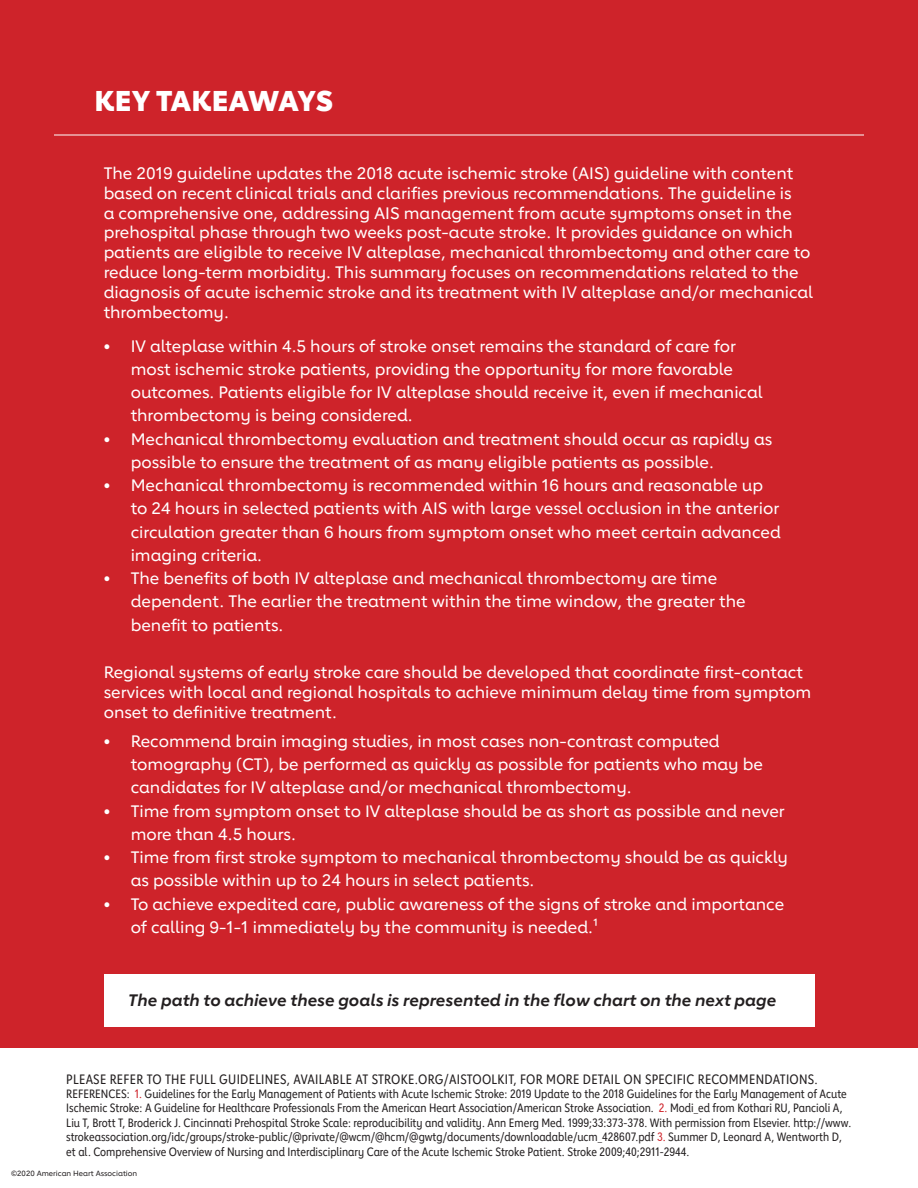
<style>
.page{position:relative;width:918px;height:1188px;background:#ce232a}
.page>*{position:absolute;margin:0;border:0;box-sizing:border-box;transform-origin:0 0}
.t1{font:800 28.5px "Lub Dub";letter-spacing:-.01em;color:#fff}
.t2{font:500 16.5px/23.2px "Lub Dub";color:#fff}
.Paragraph_Style_2{font:italic 700 16.5px "Lub Dub";color:#231f20}
.t3{font:13.5px "Lub Dub Condensed";letter-spacing:.02em;color:#231f20}
.t4{font:500 13.5px "Lub Dub";color:#000}
.t5{font:12px/14.4px "Lub Dub Condensed";color:#231f20}
.Paragraph_Style_2-2{font:500 7.5px "Lub Dub";color:#231f20}
.s1{font-weight:800}
.s2{color:#ce232a}
</style>
<div class="page">
<hr style="left:54px;top:135px;width:810px;height:1px;background:#fff">
<div style="left:104px;top:974px;width:710px;height:53px;background:#fff"></div>
<div style="left:0;top:1049px;width:918px;height:139px;background:#fff"></div>
<p class="t1" style="left:94px;top:84px;width:240px">KEY TAKEAWAYS</p>
<p class="t2" style="left:104px;top:163px;width:711px;line-height:19.8px">The 2019 guideline updates the 2018 acute ischemic stroke (AIS) guideline with content based on recent clinical trials and clarifies previous recommendations. The guideline is<br>a comprehensive one, addressing AIS management from acute symptoms onset in the prehospital phase through two weeks post-acute stroke. It provides guidance on which patients are eligible to receive IV alteplase, mechanical thrombectomy and other care to reduce long-term morbidity. This summary focuses on recommendations related to the diagnosis of acute ischemic stroke and its treatment with IV alteplase and/or mechanical thrombectomy.</p>
<p class="t2" style="left:131px;top:334px;width:634px;text-indent:-27px"><span class="s1">•</span> IV alteplase within 4.5 hours of stroke onset remains the standard of care for most ischemic stroke patients, providing the opportunity for more favorable outcomes. Patients eligible for IV alteplase should receive it, even if mechanical thrombectomy is being considered.</p>
<p class="t2" style="left:131px;top:427px;width:643px;text-indent:-27px"><span class="s1">•</span> Mechanical thrombectomy evaluation and treatment should occur as rapidly as possible to ensure the treatment of as many eligible patients as possible.</p>
<p class="t2" style="left:131px;top:474px;width:652px;text-indent:-27px"><span class="s1">•</span> Mechanical thrombectomy is recommended within 16 hours and reasonable up to 24 hours in selected patients with AIS with large vessel occlusion in the anterior circulation greater than 6 hours from symptom onset who meet certain advanced imaging criteria.</p>
<p class="t2" style="left:131px;top:567px;width:617px;text-indent:-27px"><span class="s1">•</span> The benefits of both IV alteplase and mechanical thrombectomy are time dependent. The earlier the treatment within the time window, the greater the benefit to patients.</p>
<p class="t2" style="left:104px;top:663px;width:709px;line-height:19.8px">Regional systems of early stroke care should be developed that coordinate first-contact services with local and regional hospitals to achieve minimum delay time from symptom onset to definitive treatment.</p>
<p class="t2" style="left:131px;top:729px;width:634px;text-indent:-27px"><span class="s1">•</span> Recommend brain imaging studies, in most cases non-contrast computed tomography (CT), be performed as quickly as possible for patients who may be candidates for IV alteplase and/or mechanical thrombectomy.</p>
<p class="t2" style="left:131px;top:799px;width:656px;text-indent:-27px"><span class="s1">•</span> Time from symptom onset to IV alteplase should be as short as possible and never more than 4.5 hours.</p>
<p class="t2" style="left:131px;top:846px;width:659px;text-indent:-27px"><span class="s1">•</span> Time from first stroke symptom to mechanical thrombectomy should be as quickly as possible within up to 24 hours in select patients.</p>
<p class="t2" style="left:131px;top:892px;width:655px;text-indent:-27px"><span class="s1">•</span> To achieve expedited care, public awareness of the signs of stroke and importance of calling 9-1-1 immediately by the community is needed.¹</p>
<p class="Paragraph_Style_2" style="left:128px;top:990px;width:650px">The path to achieve these goals is represented in the flow chart on the next page</p>
<p class="t3" style="left:66px;top:1071px;width:753px">PLEASE REFER TO THE FULL GUIDELINES, AVAILABLE AT STROKE.ORG/AISTOOLKIT, FOR MORE DETAIL ON SPECIFIC RECOMMENDATIONS.</p>
<p class="t5" style="left:66px;top:1087px;width:787px">REFERENCES: <span class="s2">1.</span> Guidelines for the Early Management of Patients with Acute Ischemic Stroke: 2019 Update to the 2018 Guidelines for the Early Management of Acute Ischemic Stroke: A Guideline for Healthcare Professionals From the American Heart Association/American Stroke Association. <span class="s2">2.</span> Modi_ed from Kothari RU, Pancioli A, Liu T, Brott T, Broderick J. Cincinnati Prehospital Stroke Scale: reproducibility and validity. Ann Emerg Med. 1999;33:373-378. With permission from Elsevier. http://www. strokeassociation.org/idc/groups/stroke-public/@private/@wcm/@hcm/@gwtg/documents/downloadable/ucm_428607.pdf <span class="s2">3.</span> Summer D, Leonard A, Wentworth D, et al. Comprehensive Overview of Nursing and Interdisciplinary Care of the Acute Ischemic Stroke Patient. Stroke 2009;40;2911-2944.</p>
<p class="t4" style="left:839px;top:1131px;width:9px">2</p>
<p class="Paragraph_Style_2-2" style="left:11px;top:1169px;width:128px">©2020 American Heart Association</p>
</div>
